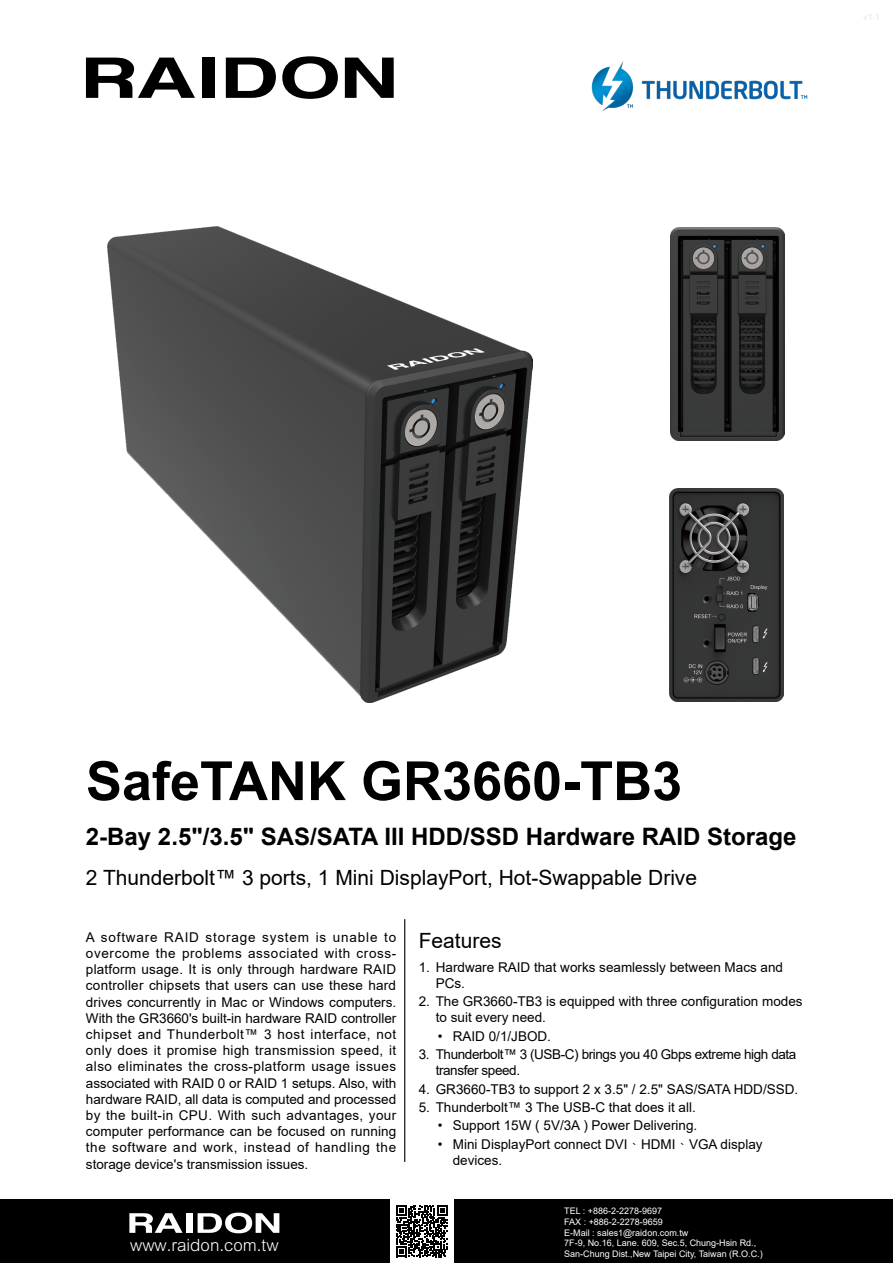
<style>
.page{position:relative;width:893px;height:1263px;background:#fff}
.page>*{position:absolute;margin:0;border:0;box-sizing:border-box;transform-origin:0 0}
.t1{font:700 54px "Arial";color:#000}
.t2{font:700 24px "Arial";color:#000}
.t3{font:21px "Arial";color:#000}
.t4{font:300 16.95px "M Hei HK";color:#fff}
.t5{font:13.5px/16.2px "Arial";color:#000}
.t6{font:13.5px/16.2px "Arial";letter-spacing:-.03em;color:#000}
.t7{font:9px/10.8px "Arial";color:#fff}
.s1{font-family:"Microsoft Jheng Hei"}
</style>
<div class="page">
<div style="left:0;top:1199px;width:893px;height:64px;background:#000"></div>
<div style="left:390px;top:1199px;width:64px;height:64px;background:#fff"></div>
<svg style="left:396px;top:1205px;width:52px;height:52px"></svg>
<svg style="left:129px;top:1213px;width:54px;height:20px"></svg>
<div style="left:186px;top:1213px;width:6px;height:20px;background:#fff"></div>
<svg style="left:198px;top:1212px;width:81px;height:21px"></svg>
<svg style="left:86px;top:58px;width:109px;height:40px"></svg>
<div style="left:202px;top:58px;width:13px;height:40px;background:#000"></div>
<svg style="left:226px;top:58px;width:50px;height:40px"></svg>
<svg style="left:282px;top:56px;width:56px;height:43px"></svg>
<svg style="left:345px;top:58px;width:49px;height:40px"></svg>
<img style="left:670px;top:488px;width:114px;height:214px">
<img style="left:670px;top:227px;width:114px;height:214px">
<img style="left:108px;top:226px;width:424px;height:477px">
<img style="left:591px;top:61px;width:217px;height:50px">
<hr style="left:404px;top:919px;width:1px;height:243px;background:#000">
<p class="t1" style="left:86px;top:743px;width:598px">SafeTANK GR3660-TB3</p>
<p class="t2" style="left:86px;top:819px;width:712px">2-Bay 2.5"/3.5" SAS/SATA III HDD/SSD Hardware RAID Storage</p>
<p class="t3" style="left:86px;top:863px;width:613px">2 Thunderbolt™ 3 ports, 1 Mini DisplayPort, Hot-Swappable Drive</p>
<p class="t5" style="left:86px;top:929px;width:312px;text-align:justify">A software RAID storage system is unable to overcome the problems associated with cross&shy;platform usage. It is only through hardware RAID controller chipsets that users can use these hard drives concurrently in Mac or Windows computers.<br>With the GR3660's built-in hardware RAID controller chipset and Thunderbolt™ 3 host interface, not only does it promise high transmission speed, it also eliminates the cross-platform usage issues associated with RAID 0 or RAID 1 setups. Also, with hardware RAID, all data is computed and processed by the built-in CPU. With such advantages, your computer performance can be focused on running the software and work, instead of handling the storage device's transmission issues.</p>
<p class="t4" style="left:130px;top:1233px;width:150px">www.raidon.com.tw</p>
<p class="t3" style="left:419px;top:926px;width:84px">Features</p>
<p class="t5" style="left:436px;top:959px;width:349px;text-indent:-17px">1. Hardware RAID that works seamlessly between Macs and<br>PCs.</p>
<p class="t5" style="left:436px;top:993px;width:368px;text-indent:-17px">2. The GR3660-TB3 is equipped with three configuration modes to suit every need.</p>
<p class="t5" style="left:438px;top:1028px;width:115px">• RAID 0/1/JBOD.</p>
<p class="t6" style="left:436px;top:1046px;width:362px;text-indent:-17px">3. Thunderbolt™ 3 (USB-C) brings you 40 Gbps extreme high data transfer speed.</p>
<p class="t5" style="left:419px;top:1080px;width:381px">4. GR3660-TB3 to support 2 x 3.5" / 2.5" SAS/SATA HDD/SSD.</p>
<p class="t5" style="left:419px;top:1099px;width:279px">5. Thunderbolt™ 3 The USB-C that does it all.</p>
<p class="t5" style="left:438px;top:1117px;width:261px">• Support 15W ( 5V/3A ) Power Delivering.</p>
<p class="t5" style="left:453px;top:1135px;width:311px;text-indent:-15px">• Mini DisplayPort connect DVI<span class="s1">、</span>HDMI<span class="s1">、</span>VGA display devices.</p>
<p class="t7" style="left:564px;top:1205px;width:194px">TEL : +886-2-2278-9697<br>FAX : +886-2-2278-9659<br>E-Mail : sales1@raidon.com.tw<br>7F-9, No.16, Lane. 609, Sec.5, Chung-Hsin Rd.,</p>
<p class="t7" style="left:564px;top:1248px;width:200px">San-Chung Dist.,New Taipei City, Taiwan (R.O.C.)</p>
</div>
